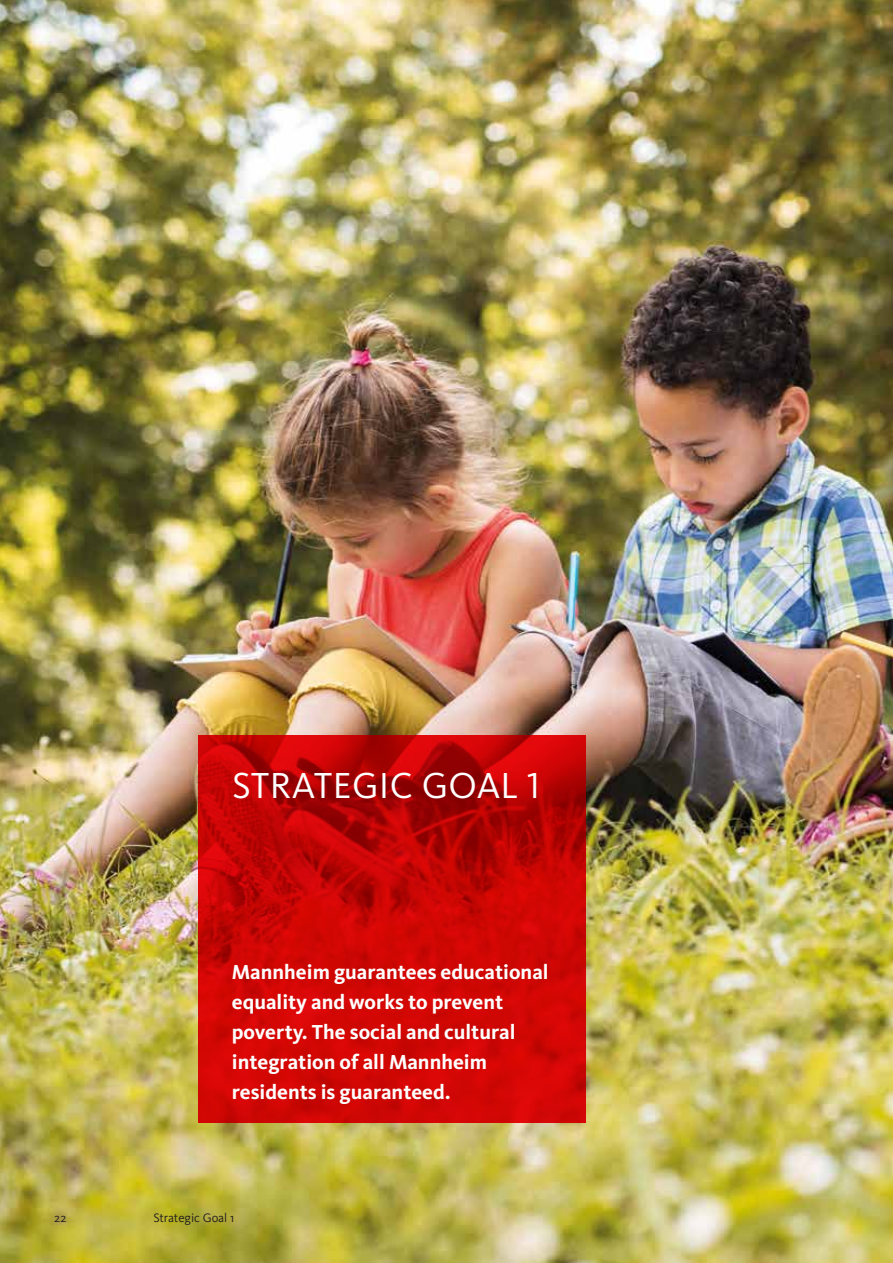
<style>
.page{position:relative;width:893px;height:1263px;background:#fff}
.page>*{position:absolute;margin:0;border:0;box-sizing:border-box;transform-origin:0 0}
.t1{font:37.5px "Kievit Pro";letter-spacing:.01em;color:#fff}
.t2{font:700 21px/30px "Kievit Pro";color:#fff}
.t3{font:12.75px "Kievit";color:#231f20}
</style>
<div class="page">
<img style="left:0;top:0;width:893px;height:1263px">
<svg style="left:199px;top:735px;width:387px;height:388px;background:#c60504"></svg>
<h1 class="t1" style="left:232px;top:763px;width:309px">STRATEGIC GOAL 1</h1>
<p class="t2" style="left:232px;top:956px;width:318px">Mannheim guarantees educational equality and works to prevent poverty. The social and cultural integration of all Mannheim residents is guaranteed.</p>
<p class="t3" style="left:54px;top:1211px;width:14px">22</p>
<p class="t3" style="left:154px;top:1211px;width:82px">Strategic Goal 1</p>
</div>
